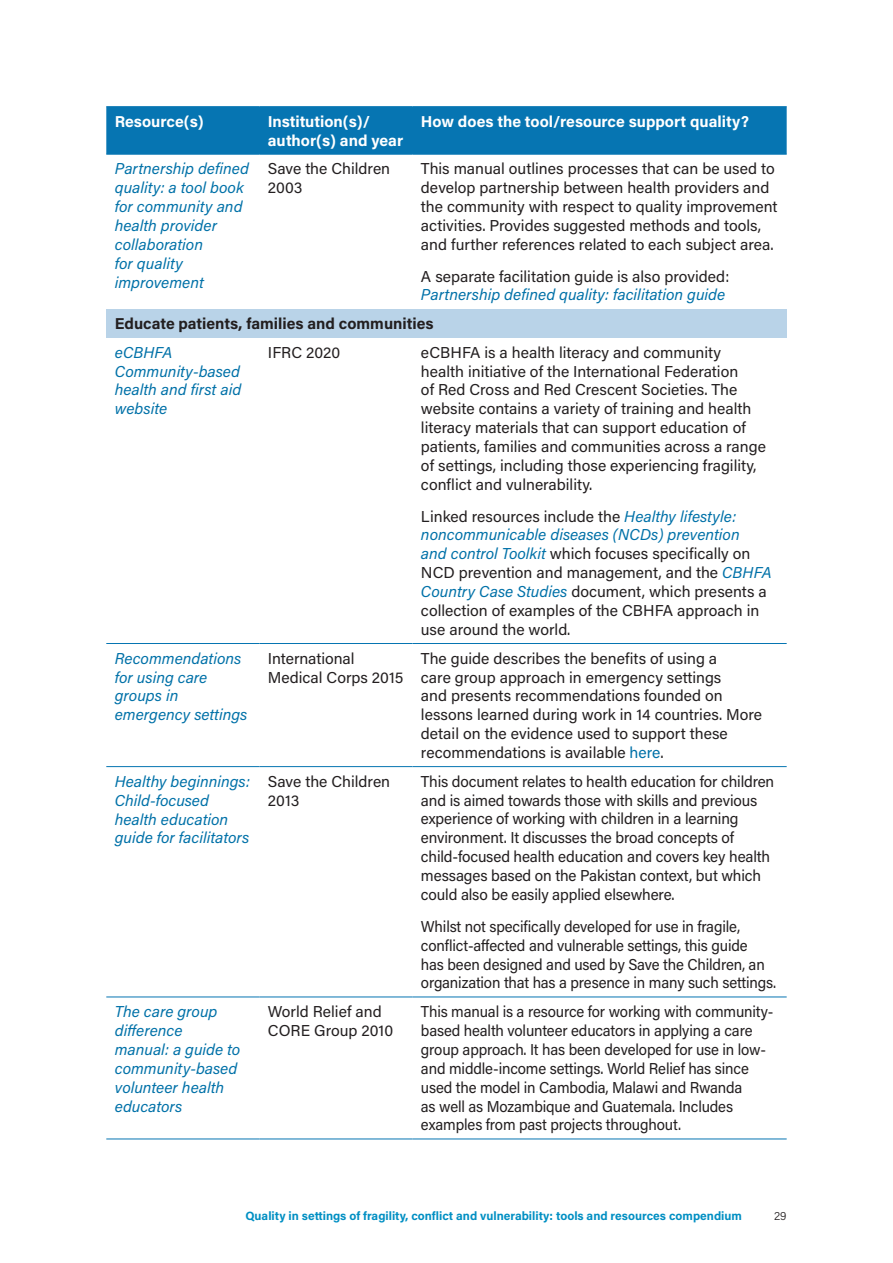
<style>
.page{position:relative;width:893px;height:1263px;background:#fff}
.page>*{position:absolute;margin:0;border:0;box-sizing:border-box;transform-origin:0 0}
.t1{font:15.75px/18.9px "Acumin Pro";letter-spacing:-.005em;color:#231f20}
.t2{font:15.75px/18.9px "Acumin Pro";letter-spacing:-.005em;color:#231f20;scale:.95 1}
.t3{font:italic 15.75px/18.9px "Acumin Pro";color:#0071a8}
.t4{font:700 15.75px/18.9px "Acumin Pro";color:#fff}
.t5{font:700 15.75px "Acumin Pro";color:#231f20}
.t6{font:700 12px "Acumin Pro";color:#008fc3}
.t7{font:300 12px "Acumin Pro";color:#231f20}
.s1{font-style:italic;color:#0071a8}
.s2{color:#0071a8}
</style>
<div class="page">
<div style="left:106px;top:107px;width:681px;height:47px;background:#0675b2"></div>
<div style="left:106px;top:309px;width:681px;height:28px;background:#b9d3e8"></div>
<hr style="left:106px;top:643px;width:153px;height:1px;background:#0675b2">
<hr style="left:259px;top:643px;width:153px;height:1px;background:#0675b2">
<hr style="left:412px;top:643px;width:375px;height:1px;background:#0675b2">
<hr style="left:106px;top:766px;width:153px;height:1px;background:#0675b2">
<hr style="left:259px;top:766px;width:153px;height:1px;background:#0675b2">
<hr style="left:412px;top:766px;width:375px;height:1px;background:#0675b2">
<hr style="left:106px;top:106px;width:153px;height:1px;background:#0675b2">
<hr style="left:259px;top:106px;width:153px;height:1px;background:#0675b2">
<hr style="left:412px;top:106px;width:375px;height:1px;background:#0675b2">
<hr style="left:106px;top:154px;width:153px;height:1px;background:#0675b2">
<hr style="left:259px;top:154px;width:153px;height:1px;background:#0675b2">
<hr style="left:412px;top:154px;width:375px;height:1px;background:#0675b2">
<hr style="left:106px;top:996px;width:153px;height:1px;background:#0675b2">
<hr style="left:259px;top:996px;width:153px;height:1px;background:#0675b2">
<hr style="left:412px;top:996px;width:375px;height:1px;background:#0675b2">
<hr style="left:106px;top:1138px;width:153px;height:1px;background:#0675b2">
<hr style="left:259px;top:1138px;width:153px;height:1px;background:#0675b2">
<hr style="left:412px;top:1138px;width:375px;height:1px;background:#0675b2">
<p class="t4" style="left:115px;top:111px;width:90px">Resource(s)</p>
<p class="t4" style="left:268px;top:111px;width:137px">Institution(s)/ author(s) and year</p>
<p class="t4" style="left:421px;top:111px;width:330px">How does the tool/resource support quality?</p>
<p class="t3" style="left:115px;top:159px;width:136px">Partnership defined quality: a tool book for community and health provider collaboration<br>for quality improvement</p>
<p class="t1" style="left:268px;top:159px;width:124px">Save the Children<br>2003</p>
<p class="t1" style="left:421px;top:159px;width:358px">This manual outlines processes that can be used to develop partnership between health providers and the community with respect to quality improvement activities. Provides suggested methods and tools, and further references related to each subject area.</p>
<p class="t1" style="left:421px;top:266px;width:310px">A separate facilitation guide is also provided:</p>
<p class="t3" style="left:421px;top:285px;width:306px">Partnership defined quality: facilitation guide</p>
<p class="t5" style="left:115px;top:312px;width:320px">Educate patients, families and communities</p>
<p class="t3" style="left:115px;top:342px;width:128px">eCBHFA<br>Community-based health and first aid website</p>
<p class="t1" style="left:268px;top:342px;width:74px">IFRC 2020</p>
<p class="t1" style="left:421px;top:342px;width:347px">eCBHFA is a health literacy and community health initiative of the International Federation<br>of Red Cross and Red Crescent Societies. The website contains a variety of training and health literacy materials that can support education of patients, families and communities across a range of settings, including those experiencing fragility, conflict and vulnerability.</p>
<p class="t1" style="left:421px;top:506px;width:352px">Linked resources include the <span class="s1">Healthy lifestyle: noncommunicable diseases (NCDs) prevention<br>and control Toolkit</span> which focuses specifically on NCD prevention and management, and the <span class="s1">CBHFA Country Case Studies</span> document, which presents a collection of examples of the CBHFA approach in use around the world.</p>
<p class="t3" style="left:115px;top:648px;width:134px">Recommendations for using care groups in emergency settings</p>
<p class="t1" style="left:268px;top:648px;width:137px">International<br>Medical Corps 2015</p>
<p class="t1" style="left:421px;top:648px;width:343px">The guide describes the benefits of using a<br>care group approach in emergency settings<br>and presents recommendations founded on lessons learned during work in 14 countries. More detail on the evidence used to support these recommendations is available <span class="s2">here</span>.</p>
<p class="t3" style="left:115px;top:771px;width:137px">Healthy beginnings:<br>Child-focused health education guide for facilitators</p>
<p class="t1" style="left:268px;top:771px;width:124px">Save the Children<br>2013</p>
<p class="t1" style="left:421px;top:771px;width:355px">This document relates to health education for children and is aimed towards those with skills and previous experience of working with children in a learning environment. It discusses the broad concepts of child-focused health education and covers key health messages based on the Pakistan context, but which could also be easily applied elsewhere.</p>
<p class="t2" style="left:421px;top:916px;width:375px">Whilst not specifically developed for use in fragile, conflict-affected and vulnerable settings, this guide<br>has been designed and used by Save the Children, an organization that has a presence in many such settings.</p>
<p class="t3" style="left:115px;top:1001px;width:127px">The care group difference manual: a guide to community-based volunteer health educators</p>
<p class="t1" style="left:268px;top:1001px;width:127px">World Relief and<br>CORE Group 2010</p>
<p class="t2" style="left:421px;top:1001px;width:373px">This manual is a resource for working with community&shy;based health volunteer educators in applying a care group approach. It has been developed for use in low&shy;and middle-income settings. World Relief has since used the model in Cambodia, Malawi and Rwanda<br>as well as Mozambique and Guatemala. Includes examples from past projects throughout.</p>
<p class="t6" style="left:245px;top:1208px;width:498px">Quality in settings of fragility, conflict and vulnerability: tools and resources compendium</p>
<p class="t7" style="left:774px;top:1208px;width:14px">29</p>
</div>
